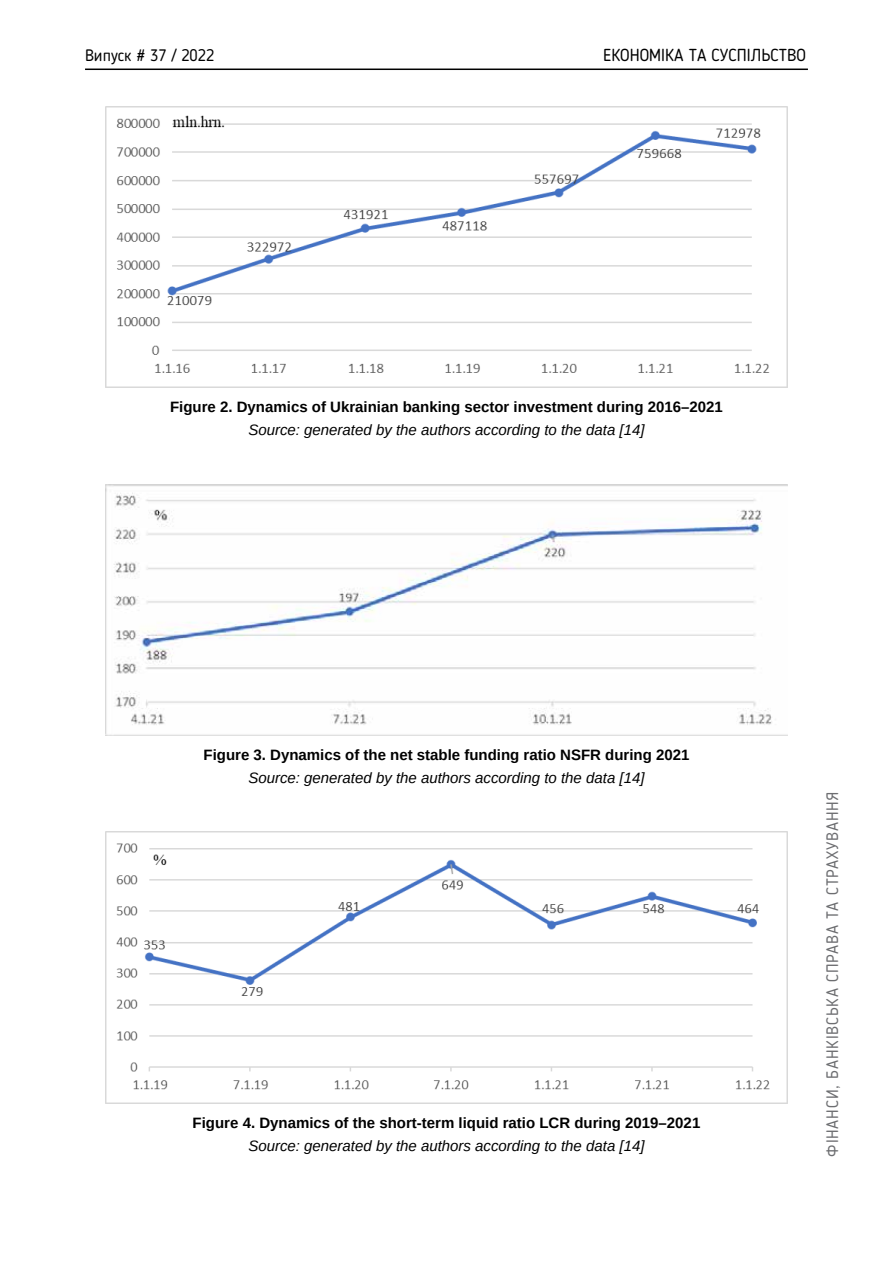
<style>
.page{position:relative;width:893px;height:1263px;background:#fff}
.page>*{position:absolute;margin:0;border:0;box-sizing:border-box;transform-origin:0 0}
.t1{font:17.25px "Blogger Sans";color:#000}
.t2{font:16.5px "Blogger Sans";letter-spacing:.05em;color:#6d6e71}
.t3{font:16.5px "Blogger Sans";color:#000}
.t4{font:700 15px "Arimo";color:#000}
.t5{font:italic 15px "Arimo";color:#000}
</style>
<div class="page">
<hr style="left:85px;top:69px;width:723px;height:1px;background:#000">
<img style="left:106px;top:106px;width:681px;height:282px">
<img style="left:106px;top:484px;width:681px;height:252px">
<img style="left:106px;top:831px;width:681px;height:272px">
<p class="t3" style="left:85px;top:45px;width:131px">Випуск # 37 / 2022</p>
<p class="t1" style="left:603px;top:45px;width:204px">ЕКОНОМІКА ТА СУСПІЛЬСТВО</p>
<p class="t4" style="left:170px;top:396px;width:554px">Figure 2. Dynamics of Ukrainian banking sector investment during 2016–2021</p>
<p class="t5" style="left:248px;top:419px;width:398px">Source: generated by the authors according to the data [14]</p>
<p class="t4" style="left:204px;top:744px;width:487px">Figure 3. Dynamics of the net stable funding ratio NSFR during 2021</p>
<p class="t5" style="left:248px;top:767px;width:398px">Source: generated by the authors according to the data [14]</p>
<p class="t4" style="left:193px;top:1113px;width:509px">Figure 4. Dynamics of the short-term liquid ratio LCR during 2019–2021</p>
<p class="t5" style="left:248px;top:1136px;width:398px">Source: generated by the authors according to the data [14]</p>
<p class="t2" style="left:822px;top:1157px;width:367px;rotate:-90deg">ФІНАНСИ, БАНКІВСЬКА СПРАВА ТА СТРАХУВАННЯ</p>
</div>
